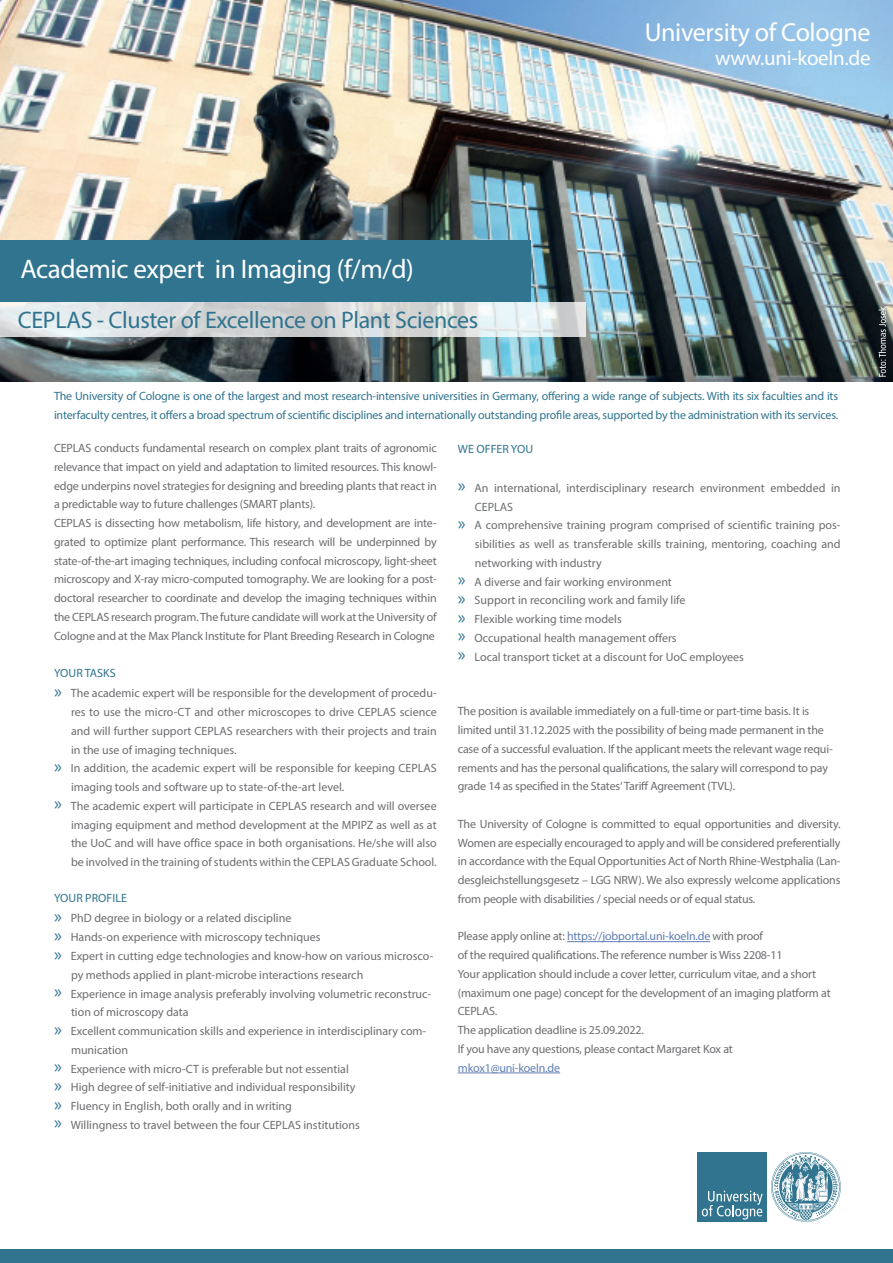
<style>
.page{position:relative;width:893px;height:1263px;background:#fff}
.page>*{position:absolute;margin:0;border:0;box-sizing:border-box;transform-origin:0 0}
.t1{font:27px "Myriad Pro";letter-spacing:-.015em;color:#fff}
.t2{font:26.1px "Myriad Pro";letter-spacing:-.015em;color:#fff}
.t3{font:24px "Myriad Pro";letter-spacing:-.015em;color:#30748f}
.t4{font:21px "Myriad Pro";letter-spacing:-.015em;color:#fff}
.Fließtext{font:12px/18.8px "Myriad Pro";color:#6c6d70}
.Fließtext-2{font:12px/18.8px "Myriad Pro";letter-spacing:-.015em;color:#30748f}
.t5{font:12px "Myriad Pro";letter-spacing:-.015em;color:#607eb4}
.Fließtext-3{font:12px "Myriad Pro";letter-spacing:.005em;color:#30748f}
.s1{font-size:18.75px;color:#30748f}
.s2{color:#6c6d70}
</style>
<div class="page">
<img style="left:0;top:0;width:893px;height:382px">
<div style="left:0;top:1249px;width:893px;height:14px;background:#30748f"></div>
<div style="left:0;top:240px;width:530px;height:62px;background:#30748f"></div>
<svg style="left:0;top:302px;width:585px;height:34px;background:#dadede"></svg>
<svg style="left:878px;top:307px;width:8px;height:70px"></svg>
<hr style="left:567px;top:941px;width:143px;height:1px;background:#607eb4">
<hr style="left:458px;top:1072px;width:102px;height:1px;background:#607eb4">
<div style="left:698px;top:1152px;width:69px;height:69px;background:#30748f"></div>
<svg style="left:771px;top:1152px;width:70px;height:70px"></svg>
<svg style="left:702px;top:1191px;width:61px;height:28px"></svg>
<p class="t1" style="left:20px;top:252px;width:395px">Academic expert in Imaging (f/m/d)</p>
<p class="t3" style="left:18px;top:305px;width:462px">CEPLAS - Cluster of Excellence on Plant Sciences</p>
<p class="t2" style="left:645px;top:16px;width:227px">University of Cologne</p>
<p class="t4" style="left:715px;top:45px;width:157px">www.uni-koeln.de</p>
<p class="Fließtext-2" style="left:54px;top:387px;width:786px">The University of Cologne is one of the largest and most research-intensive universities in Germany, offering a wide range of subjects. With its six faculties and its interfaculty centres, it offers a broad spectrum of scientific disciplines and internationally outstanding profile areas, supported by the administration with its services.</p>
<p class="Fließtext" style="left:54px;top:439px;width:384px;text-align:justify">CEPLAS conducts fundamental research on complex plant traits of agronomic relevance that impact on yield and adaptation to limited resources. This knowl&shy;edge underpins novel strategies for designing and breeding plants that react in a predictable way to future challenges (SMART plants).</p>
<p class="Fließtext" style="left:54px;top:514px;width:384px;text-align:justify">CEPLAS is dissecting how metabolism, life history, and development are inte&shy;grated to optimize plant performance. This research will be underpinned by state-of-the-art imaging techniques, including confocal microscopy, light-sheet microscopy and X-ray micro-computed tomography. We are looking for a post&shy;doctoral researcher to coordinate and develop the imaging techniques within the CEPLAS research program. The future candidate will work at the University of Cologne and at the Max Planck Institute for Plant Breeding Research in Cologne</p>
<p class="Fließtext-3" style="left:54px;top:666px;width:63px">YOUR TASKS</p>
<p class="Fließtext" style="left:71px;top:684px;width:367px;text-align:justify;text-indent:-17px"><span class="s1">»</span> The academic expert will be responsible for the development of procedu&shy;res to use the micro-CT and other microscopes to drive CEPLAS science and will further support CEPLAS researchers with their projects and train in the use of imaging techniques.</p>
<p class="Fließtext" style="left:71px;top:759px;width:367px;text-indent:-17px"><span class="s1">»</span> In addition, the academic expert will be responsible for keeping CEPLAS imaging tools and software up to state-of-the-art level.</p>
<p class="Fließtext" style="left:71px;top:796px;width:367px;text-align:justify;text-indent:-17px"><span class="s1">»</span> The academic expert will participate in CEPLAS research and will oversee imaging equipment and method development at the MPIPZ as well as at the UoC and will have office space in both organisations. He/she will also be involved in the training of students within the CEPLAS Graduate School.</p>
<p class="Fließtext-3" style="left:54px;top:891px;width:74px">YOUR PROFILE</p>
<p class="Fließtext" style="left:54px;top:909px;width:239px"><span class="s1">»</span> PhD degree in biology or a related discipline</p>
<p class="Fließtext" style="left:54px;top:928px;width:268px"><span class="s1">»</span> Hands-on experience with microscopy techniques</p>
<p class="Fließtext" style="left:71px;top:946px;width:364px;text-indent:-17px"><span class="s1">»</span> Expert in cutting edge technologies and know-how on various microsco&shy;py methods applied in plant-microbe interactions research</p>
<p class="Fließtext" style="left:71px;top:984px;width:362px;text-indent:-17px"><span class="s1">»</span> Experience in image analysis preferably involving volumetric reconstruc&shy;tion of microscopy data</p>
<p class="Fließtext" style="left:71px;top:1021px;width:357px;text-indent:-17px"><span class="s1">»</span> Excellent communication skills and experience in interdisciplinary com&shy;munication</p>
<p class="Fließtext" style="left:54px;top:1059px;width:296px"><span class="s1">»</span> Experience with micro-CT is preferable but not essential</p>
<p class="Fließtext" style="left:54px;top:1078px;width:303px"><span class="s1">»</span> High degree of self-initiative and individual responsibility</p>
<p class="Fließtext" style="left:54px;top:1096px;width:239px"><span class="s1">»</span> Fluency in English, both orally and in writing</p>
<p class="Fließtext" style="left:54px;top:1115px;width:307px"><span class="s1">»</span> Willingness to travel between the four CEPLAS institutions</p>
<p class="Fließtext-3" style="left:458px;top:441px;width:77px">WE OFFER YOU</p>
<p class="Fließtext" style="left:475px;top:478px;width:367px;text-indent:-17px"><span class="s1">»</span> An international, interdisciplinary research environment embedded in<br>CEPLAS</p>
<p class="Fließtext" style="left:475px;top:516px;width:367px;text-align:justify;text-indent:-17px"><span class="s1">»</span> A comprehensive training program comprised of scientific training pos&shy;sibilities as well as transferable skills training, mentoring, coaching and networking with industry</p>
<p class="Fließtext" style="left:458px;top:572px;width:216px"><span class="s1">»</span> A diverse and fair working environment</p>
<p class="Fließtext" style="left:458px;top:591px;width:229px"><span class="s1">»</span> Support in reconciling work and family life</p>
<p class="Fließtext" style="left:458px;top:609px;width:165px"><span class="s1">»</span> Flexible working time models</p>
<p class="Fließtext" style="left:458px;top:628px;width:220px"><span class="s1">»</span> Occupational health management offers</p>
<p class="Fließtext" style="left:458px;top:647px;width:288px"><span class="s1">»</span> Local transport ticket at a discount for UoC employees</p>
<p class="Fließtext" style="left:458px;top:702px;width:376px">The position is available immediately on a full-time or part-time basis. It is limited until 31.12.2025 with the possibility of being made permanent in the case of a successful evaluation. If the applicant meets the relevant wage requi&shy;rements and has the personal qualifications, the salary will correspond to pay grade 14 as specified in the States‘ Tariff Agreement (TVL).</p>
<p class="Fließtext" style="left:458px;top:814px;width:384px;text-align:justify">The University of Cologne is committed to equal opportunities and diversity.<br>Women are especially encouraged to apply and will be considered preferentially in accordance with the Equal Opportunities Act of North Rhine-Westphalia (Lan&shy;desgleichstellungsgesetz – LGG NRW). We also expressly welcome applications from people with disabilities / special needs or of equal status.</p>
<p class="t5" style="left:458px;top:929px;width:307px"><span class="s2">Please apply online at:</span> https://jobportal.uni-koeln.de <span class="s2">with proof</span></p>
<p class="Fließtext" style="left:458px;top:945px;width:326px">of the required qualifications. The reference number is Wiss 2208-11</p>
<p class="Fließtext" style="left:458px;top:964px;width:374px">Your application should include a cover letter, curriculum vitae, and a short (maximum one page) concept for the development of an imaging platform at<br>CEPLAS.</p>
<p class="Fließtext" style="left:458px;top:1020px;width:188px">The application deadline is 25.09.2022.</p>
<p class="Fließtext" style="left:458px;top:1039px;width:277px">If you have any questions, please contact Margaret Kox at</p>
<p class="t5" style="left:458px;top:1060px;width:104px">mkox1@uni-koeln.de</p>
</div>
